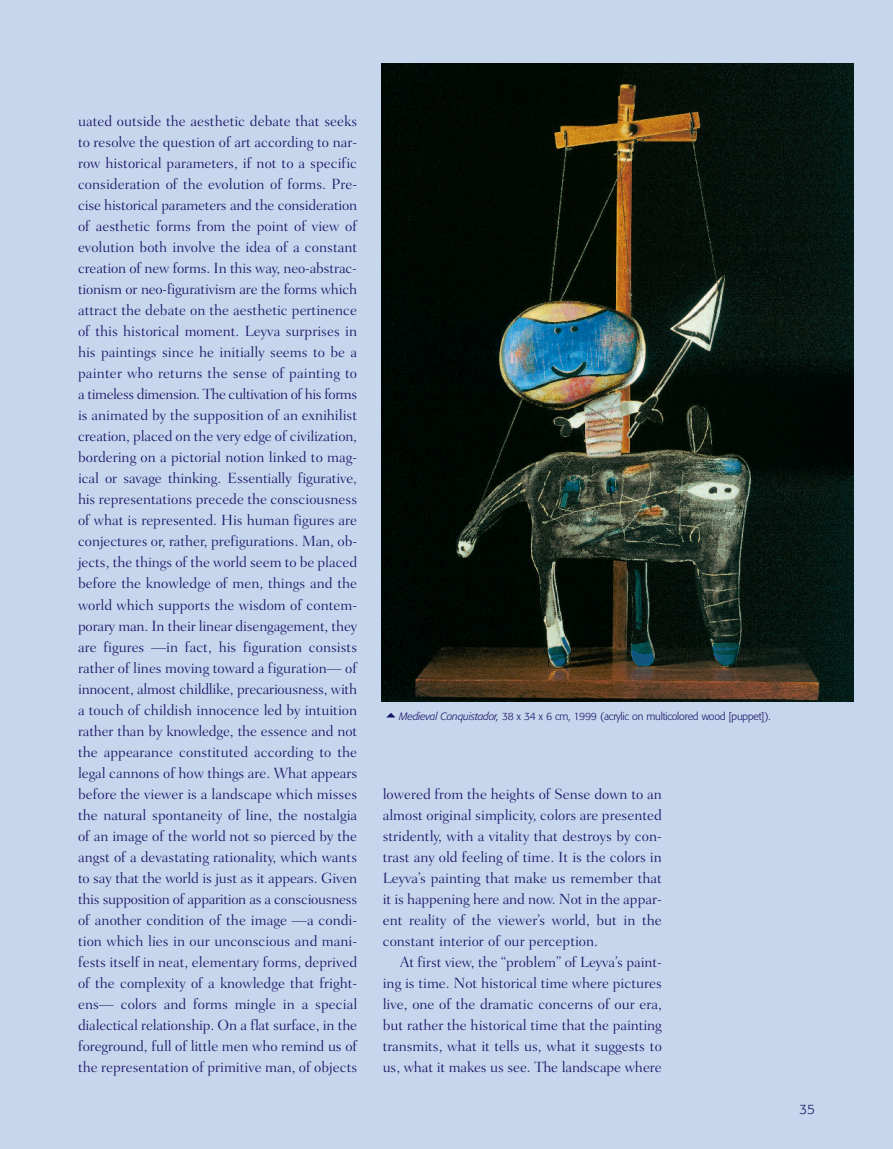
<style>
.page{position:relative;width:893px;height:1149px;background:#fff}
.page>*{position:absolute;margin:0;border:0;box-sizing:border-box;transform-origin:0 0}
.t1{font:300 15px/21px "Fairfield LH";color:#191364;text-align:justify}
.t2{font:300 13.5px "Formata";color:#191364}
.t3{font:300 10.5px "Formata";letter-spacing:-.02em;color:#191364}
.s1{font-style:italic}
</style>
<div class="page">
<div style="left:0;top:0;width:893px;height:1148px;background:#c6d6ed"></div>
<img style="left:382px;top:63px;width:471px;height:637px">
<svg style="left:386px;top:713px;width:9px;height:4px"></svg>
<p class="t1" style="left:78px;top:112px;width:281px">uated outside the aesthetic debate that seeks to resolve the question of art according to nar&shy;row historical parameters, if not to a specific consideration of the evolution of forms. Pre&shy;cise historical parameters and the consideration of aesthetic forms from the point of view of evolution both involve the idea of a constant creation of new forms. In this way, neo-abstrac&shy;tionism or neo-figurativism are the forms which attract the debate on the aesthetic pertinence of this historical moment. Leyva surprises in his paintings since he initially seems to be a painter who returns the sense of painting to a timeless dimension. The cultivation of his forms is animated by the supposition of an exnihilist creation, placed on the very edge of civilization, bordering on a pictorial notion linked to mag&shy;ical or savage thinking. Essentially figurative, his representations precede the consciousness of what is represented. His human figures are conjectures or, rather, prefigurations. Man, ob&shy;jects, the things of the world seem to be placed before the knowledge of men, things and the world which supports the wisdom of contem&shy;porary man. In their linear disengagement, they are figures —in fact, his figuration consists rather of lines moving toward a figuration— of innocent, almost childlike, precariousness, with a touch of childish innocence led by intuition rather than by knowledge, the essence and not the appearance constituted according to the legal cannons of how things are. What appears before the viewer is a landscape which misses the natural spontaneity of line, the nostalgia of an image of the world not so pierced by the angst of a devastating rationality, which wants to say that the world is just as it appears. Given this supposition of apparition as a consciousness of another condition of the image —a condi&shy;tion which lies in our unconscious and mani&shy;fests itself in neat, elementary forms, deprived of the complexity of a knowledge that fright&shy;ens— colors and forms mingle in a special dialectical relationship. On a flat surface, in the foreground, full of little men who remind us of the representation of primitive man, of objects</p>
<p class="t3" style="left:399px;top:711px;width:373px"><span class="s1">Medieval Conquistador,</span> 38 x 34 x 6 cm, 1999 (acrylic on multicolored wood [puppet]).</p>
<p class="t1" style="left:383px;top:784px;width:281px">lowered from the heights of Sense down to an almost original simplicity, colors are presented stridently, with a vitality that destroys by con&shy;trast any old feeling of time. It is the colors in Leyva’s painting that make us remember that it is happening here and now. Not in the appar&shy;ent reality of the viewer’s world, but in the constant interior of our perception.</p>
<p class="t1" style="left:383px;top:952px;width:281px;text-indent:17px">At first view, the “problem” of Leyva’s paint&shy;ing is time. Not historical time where pictures live, one of the dramatic concerns of our era, but rather the historical time that the painting transmits, what it tells us, what it suggests to us, what it makes us see. The landscape where</p>
<p class="t2" style="left:799px;top:1102px;width:17px">35</p>
</div>
